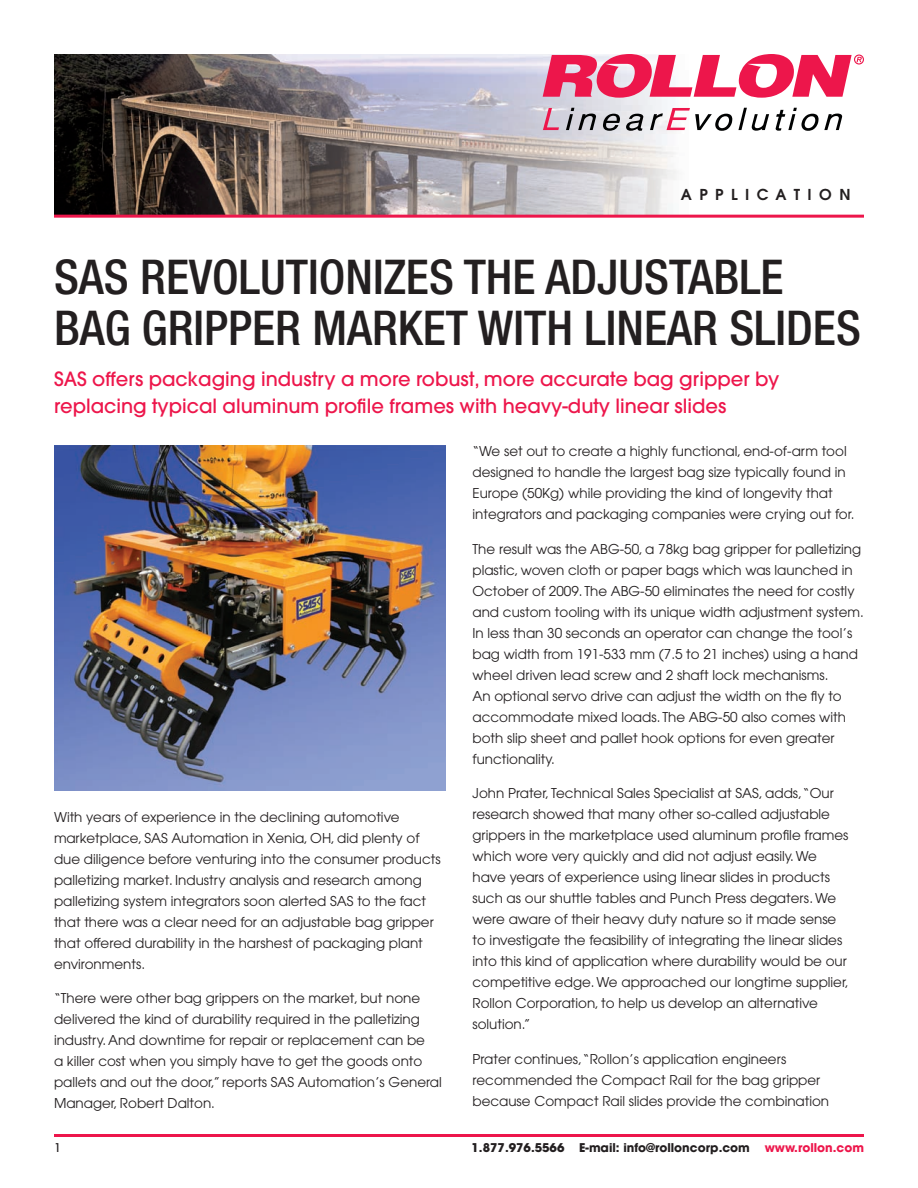
<style>
.page{position:relative;width:918px;height:1188px;background:#fff}
.page>*{position:absolute;margin:0;border:0;box-sizing:border-box;transform-origin:0 0}
.t1{font:500 condensed 48px/51px "Helvetica Neue";color:#231f20}
.t2{font:500 19.5px/27px "Avant Garde";color:#ed164b}
.t3{font:600 15px "Avant Garde";letter-spacing:.5em;color:#231f20}
.t4{font:13.5px/21px "Avant Garde";color:#231f20}
.t5{font:700 12px "Avant Garde";color:#231f20}
.t6{font:500 12px "Avant Garde";color:#231f20}
.s1{color:#ed164b}
</style>
<div class="page">
<img style="left:54px;top:54px;width:74px;height:161px">
<img style="left:128px;top:54px;width:560px;height:161px">
<svg style="left:543px;top:108px;width:16px;height:22px"></svg>
<svg style="left:566px;top:108px;width:30px;height:22px"></svg>
<svg style="left:603px;top:114px;width:17px;height:17px"></svg>
<svg style="left:626px;top:114px;width:17px;height:17px"></svg>
<svg style="left:650px;top:108px;width:82px;height:23px"></svg>
<svg style="left:738px;top:108px;width:31px;height:23px"></svg>
<svg style="left:776px;top:108px;width:66px;height:23px"></svg>
<div style="left:854px;top:55px;width:10px;height:10px;border:1px solid #ed164b;border-radius:50%"></div>
<svg style="left:543px;top:54px;width:319px;height:44px"></svg>
<hr style="left:54px;top:215px;width:810px;height:3px;background:#ed164b">
<hr style="left:54px;top:1134px;width:810px;height:3px;background:#ed164b">
<img style="left:54px;top:446px;width:392px;height:345px">
<p class="t3" style="left:681px;top:184px;width:171px">APPLICATION</p>
<h1 class="t1" style="left:54px;top:251px;width:808px">SAS REVOLUTIONIZES THE ADJUSTABLE<br>BAG GRIPPER MARKET WITH LINEAR SLIDES</h1>
<h2 class="t2" style="left:54px;top:365px;width:727px">SAS offers packaging industry a more robust, more accurate bag gripper by replacing typical aluminum profile frames with heavy-duty linear slides</h2>
<p class="t4" style="left:54px;top:806px;width:388px">With years of experience in the declining automotive marketplace, SAS Automation in Xenia, OH, did plenty of due diligence before venturing into the consumer products palletizing market. Industry analysis and research among palletizing system integrators soon alerted SAS to the fact that there was a clear need for an adjustable bag gripper that offered durability in the harshest of packaging plant environments.</p>
<p class="t4" style="left:54px;top:988px;width:389px">“There were other bag grippers on the market, but none delivered the kind of durability required in the palletizing industry. And downtime for repair or replacement can be<br>a killer cost when you simply have to get the goods onto pallets and out the door,” reports SAS Automation’s General Manager, Robert Dalton.</p>
<p class="t4" style="left:472px;top:441px;width:384px">“We set out to create a highly functional, end-of-arm tool designed to handle the largest bag size typically found in Europe (50Kg) while providing the kind of longevity that integrators and packaging companies were crying out for.</p>
<p class="t4" style="left:472px;top:538px;width:393px">The result was the ABG-50, a 78kg bag gripper for palletizing plastic, woven cloth or paper bags which was launched in October of 2009. The ABG-50 eliminates the need for costly and custom tooling with its unique width adjustment system.<br>In less than 30 seconds an operator can change the tool’s bag width from 191-533 mm (7.5 to 21 inches) using a hand wheel driven lead screw and 2 shaft lock mechanisms.<br>An optional servo drive can adjust the width on the fly to accommodate mixed loads. The ABG-50 also comes with both slip sheet and pallet hook options for even greater functionality.</p>
<p class="t4" style="left:472px;top:783px;width:378px">John Prater, Technical Sales Specialist at SAS, adds,“Our research showed that many other so-called adjustable grippers in the marketplace used aluminum profile frames which wore very quickly and did not adjust easily. We have years of experience using linear slides in products such as our shuttle tables and Punch Press degaters. We were aware of their heavy duty nature so it made sense to investigate the feasibility of integrating the linear slides into this kind of application where durability would be our competitive edge. We approached our longtime supplier, Rollon Corporation, to help us develop an alternative solution.”</p>
<p class="t4" style="left:472px;top:1048px;width:358px">Prater continues,“Rollon’s application engineers recommended the Compact Rail for the bag gripper because Compact Rail slides provide the combination</p>
<p class="t6" style="left:54px;top:1140px;width:8px">1</p>
<p class="t5" style="left:472px;top:1139px;width:394px">1.877.976.5566 E-mail: info@rolloncorp.com <span class="s1">www.rollon.com</span></p>
</div>
